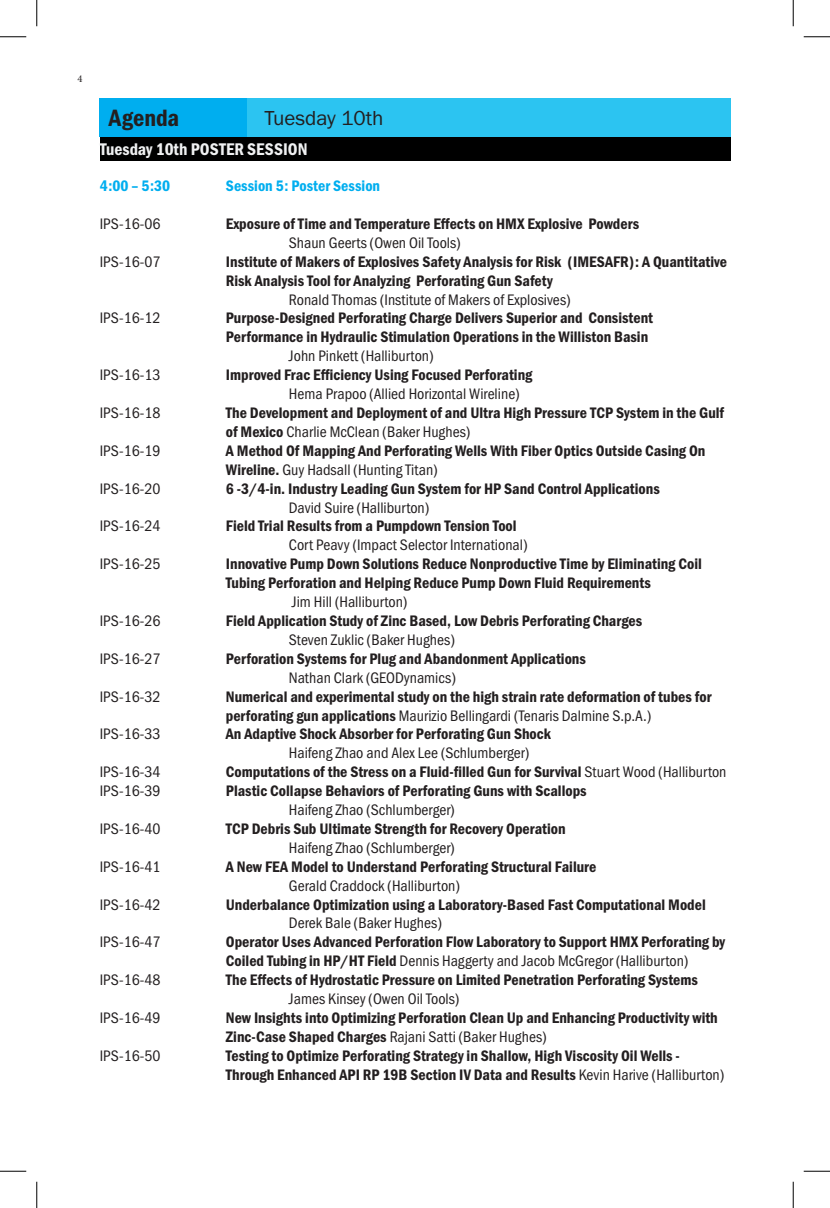
<style>
.page{position:relative;width:830px;height:1208px;background:#fff}
.page>*{position:absolute;margin:0;border:0;box-sizing:border-box;transform-origin:0 0}
.t1{font:24.5px "Franklin Gothic URW Con Dem";color:#231f20}
.t2{font:21px "Franklin Gothic URW Boo";color:#231f20}
.t3{font:17.5px "Franklin Gothic URW Con Dem";color:#f0f1f2}
.t4{font:15.75px/18.9px "Franklin Gothic URW Con Dem";color:#231f20}
.t5{font:15.75px "Franklin Gothic URW Con Boo";color:#231f20}
.t6{font:15.75px "Franklin Gothic URW Con Dem";color:#00aeef}
.t7{font:10.5px "Minion Pro";color:#231f20}
.s1{font-family:"Franklin Gothic URW Con Dem"}
.s2{font-family:"Franklin Gothic URW Con Boo"}
</style>
<div class="page">
<div style="left:100px;top:99px;width:630px;height:38px;background:#2cc4f1"></div>
<div style="left:100px;top:99px;width:147px;height:38px;background:#00aeef"></div>
<div style="left:100px;top:137px;width:630px;height:23px;background:#000"></div>
<svg style="left:0;top:36px;width:26px;height:1px"></svg>
<svg style="left:803px;top:36px;width:27px;height:1px"></svg>
<svg style="left:0;top:1170px;width:26px;height:1px"></svg>
<svg style="left:803px;top:1170px;width:27px;height:1px"></svg>
<svg style="left:36px;top:0;width:1px;height:26px"></svg>
<svg style="left:36px;top:1181px;width:1px;height:27px"></svg>
<svg style="left:792px;top:0;width:1px;height:26px"></svg>
<svg style="left:792px;top:1181px;width:1px;height:27px"></svg>
<p class="t7" style="left:77px;top:72px;width:7px">4</p>
<h1 class="t1" style="left:109px;top:101px;width:72px">Agenda</h1>
<h2 class="t2" style="left:264px;top:105px;width:120px">Tuesday 10th</h2>
<p class="t3" style="left:100px;top:138px;width:209px">Tuesday 10th POSTER SESSION</p>
<p class="t6" style="left:100px;top:175px;width:72px">4:00 – 5:30</p>
<p class="t6" style="left:226px;top:175px;width:156px">Session 5: Poster Session</p>
<p class="t5" style="left:100px;top:214px;width:62px">IPS-16-06</p>
<p class="t4" style="left:226px;top:213px;width:415px">Exposure of Time and Temperature Effects on HMX Explosive Powders</p>
<p class="t5" style="left:289px;top:233px;width:173px">Shaun Geerts (Owen Oil Tools)</p>
<p class="t5" style="left:100px;top:252px;width:62px">IPS-16-07</p>
<p class="t4" style="left:226px;top:251px;width:502px">Institute of Makers of Explosives Safety Analysis for Risk (IMESAFR): A Quantitative<br>Risk Analysis Tool for Analyzing Perforating Gun Safety</p>
<p class="t5" style="left:289px;top:289px;width:283px">Ronald Thomas (Institute of Makers of Explosives)</p>
<p class="t5" style="left:100px;top:308px;width:62px">IPS-16-12</p>
<p class="t4" style="left:226px;top:308px;width:428px">Purpose-Designed Perforating Charge Delivers Superior and Consistent<br>Performance in Hydraulic Stimulation Operations in the Williston Basin</p>
<p class="t5" style="left:289px;top:346px;width:146px">John Pinkett (Halliburton)</p>
<p class="t5" style="left:100px;top:365px;width:62px">IPS-16-13</p>
<p class="t4" style="left:226px;top:365px;width:308px">Improved Frac Efficiency Using Focused Perforating</p>
<p class="t5" style="left:289px;top:384px;width:232px">Hema Prapoo (Allied Horizontal Wireline)</p>
<p class="t5" style="left:100px;top:403px;width:62px">IPS-16-18</p>
<p class="t4" style="left:226px;top:402px;width:500px">The Development and Deployment of and Ultra High Pressure TCP System in the Gulf</p>
<p class="t5" style="left:226px;top:422px;width:246px"><span class="s1">of Mexico</span> Charlie McClean (Baker Hughes)</p>
<p class="t5" style="left:100px;top:441px;width:62px">IPS-16-19</p>
<p class="t4" style="left:226px;top:440px;width:481px">A Method Of Mapping And Perforating Wells With Fiber Optics Outside Casing On</p>
<p class="t5" style="left:226px;top:460px;width:213px"><span class="s1">Wireline.</span> Guy Hadsall (Hunting Titan)</p>
<p class="t5" style="left:100px;top:478px;width:62px">IPS-16-20</p>
<p class="t4" style="left:226px;top:478px;width:435px">6 -3/4-in. Industry Leading Gun System for HP Sand Control Applications</p>
<p class="t5" style="left:289px;top:497px;width:142px">David Suire (Halliburton)</p>
<p class="t5" style="left:100px;top:516px;width:62px">IPS-16-24</p>
<p class="t4" style="left:226px;top:516px;width:292px">Field Trial Results from a Pumpdown Tension Tool</p>
<p class="t5" style="left:289px;top:535px;width:240px">Cort Peavy (Impact Selector International)</p>
<p class="t5" style="left:100px;top:554px;width:62px">IPS-16-25</p>
<p class="t4" style="left:226px;top:554px;width:477px">Innovative Pump Down Solutions Reduce Nonproductive Time by Eliminating Coil<br>Tubing Perforation and Helping Reduce Pump Down Fluid Requirements</p>
<p class="t5" style="left:292px;top:592px;width:117px">Jim Hill (Halliburton)</p>
<p class="t5" style="left:100px;top:611px;width:62px">IPS-16-26</p>
<p class="t4" style="left:226px;top:610px;width:418px">Field Application Study of Zinc Based, Low Debris Perforating Charges</p>
<p class="t5" style="left:289px;top:630px;width:167px">Steven Zuklic (Baker Hughes)</p>
<p class="t5" style="left:100px;top:649px;width:62px">IPS-16-27</p>
<p class="t4" style="left:226px;top:648px;width:361px">Perforation Systems for Plug and Abandonment Applications</p>
<p class="t5" style="left:289px;top:667px;width:168px">Nathan Clark (GEODynamics)</p>
<p class="t5" style="left:100px;top:686px;width:62px">IPS-16-32</p>
<p class="t4" style="left:226px;top:686px;width:487px">Numerical and experimental study on the high strain rate deformation of tubes for</p>
<p class="t5" style="left:226px;top:705px;width:427px"><span class="s1">perforating gun applications</span> Maurizio Bellingardi (Tenaris Dalmine S.p.A.)</p>
<p class="t5" style="left:100px;top:724px;width:62px">IPS-16-33</p>
<p class="t4" style="left:226px;top:724px;width:327px">An Adaptive Shock Absorber for Perforating Gun Shock</p>
<p class="t5" style="left:289px;top:743px;width:242px">Haifeng Zhao and Alex Lee (Schlumberger)</p>
<p class="t5" style="left:100px;top:762px;width:62px">IPS-16-34</p>
<p class="t4" style="left:226px;top:762px;width:502px">Computations of the Stress on a Fluid-filled Gun for Survival <span class="s2">Stuart Wood (Halliburton</span></p>
<p class="t5" style="left:100px;top:781px;width:62px">IPS-16-39</p>
<p class="t4" style="left:226px;top:780px;width:362px">Plastic Collapse Behaviors of Perforating Guns with Scallops</p>
<p class="t5" style="left:289px;top:800px;width:167px">Haifeng Zhao (Schlumberger)</p>
<p class="t5" style="left:100px;top:819px;width:62px">IPS-16-40</p>
<p class="t4" style="left:226px;top:818px;width:341px">TCP Debris Sub Ultimate Strength for Recovery Operation</p>
<p class="t5" style="left:289px;top:838px;width:167px">Haifeng Zhao (Schlumberger)</p>
<p class="t5" style="left:100px;top:856px;width:62px">IPS-16-41</p>
<p class="t4" style="left:226px;top:856px;width:372px">A New FEA Model to Understand Perforating Structural Failure</p>
<p class="t5" style="left:289px;top:875px;width:172px">Gerald Craddock (Halliburton)</p>
<p class="t5" style="left:100px;top:894px;width:62px">IPS-16-42</p>
<p class="t4" style="left:226px;top:894px;width:481px">Underbalance Optimization using a Laboratory-Based Fast Computational Model</p>
<p class="t5" style="left:289px;top:913px;width:154px">Derek Bale (Baker Hughes)</p>
<p class="t5" style="left:100px;top:932px;width:62px">IPS-16-47</p>
<p class="t4" style="left:226px;top:932px;width:501px">Operator Uses Advanced Perforation Flow Laboratory to Support HMX Perforating by</p>
<p class="t5" style="left:226px;top:951px;width:464px"><span class="s1">Coiled Tubing in HP/HT Field</span> Dennis Haggerty and Jacob McGregor (Halliburton)</p>
<p class="t5" style="left:100px;top:970px;width:62px">IPS-16-48</p>
<p class="t4" style="left:226px;top:969px;width:473px">The Effects of Hydrostatic Pressure on Limited Penetration Perforating Systems</p>
<p class="t5" style="left:289px;top:989px;width:172px">James Kinsey (Owen Oil Tools)</p>
<p class="t5" style="left:100px;top:1008px;width:62px">IPS-16-49</p>
<p class="t4" style="left:226px;top:1007px;width:493px">New Insights into Optimizing Perforation Clean Up and Enhancing Productivity with</p>
<p class="t5" style="left:226px;top:1027px;width:322px"><span class="s1">Zinc-Case Shaped Charges</span> Rajani Satti (Baker Hughes)</p>
<p class="t5" style="left:100px;top:1045px;width:62px">IPS-16-50</p>
<p class="t4" style="left:226px;top:1045px;width:499px">Testing to Optimize Perforating Strategy in Shallow, High Viscosity Oil Wells -<br>Through Enhanced API RP 19B Section IV Data and Results <span class="s2">Kevin Harive (Halliburton)</span></p>
</div>
